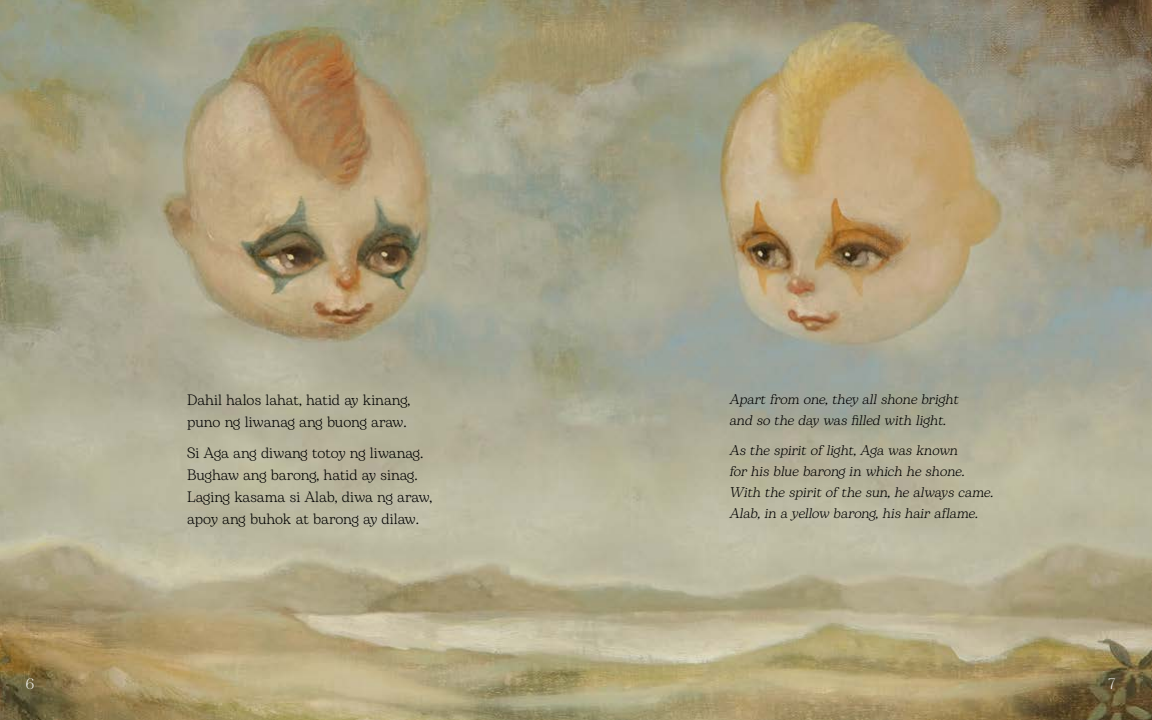
<style>
.page{position:relative;width:1152px;height:720px;background:#fff}
.page>*{position:absolute;margin:0;border:0;box-sizing:border-box;transform-origin:0 0}
.t1{font:15px/22px "Bogart";letter-spacing:-.005em;color:#000}
.t2{font:15px "MADE Mirage";color:#fff}
.t3{font:italic 14px/21px "Bogart";color:#000}
</style>
<div class="page">
<img style="left:0;top:0;width:1152px;height:720px">
<p class="t1" style="left:187px;top:389px;width:225px">Dahil halos lahat, hatid ay kinang, puno ng liwanag ang buong araw.</p>
<p class="t1" style="left:187px;top:442px;width:247px">Si Aga ang diwang totoy ng liwanag.<br>Bughaw ang barong, hatid ay sinag.<br>Laging kasama si Alab, diwa ng araw, apoy ang buhok at barong ay dilaw.</p>
<p class="t3" style="left:729px;top:389px;width:234px">Apartfrom one,they allshone bright and so the day was filled with light.</p>
<p class="t3" style="left:729px;top:440px;width:269px">As the spiritof light,Aga was known forhis blue barong in which he shone.<br>With the spiritof the sun,he alway s came.<br>Alab,in a y ellow barong,his hairaflame.</p>
<p class="t2" style="left:26px;top:675px;width:10px">6</p>
<p class="t2" style="left:1108px;top:675px;width:9px">7</p>
</div>
